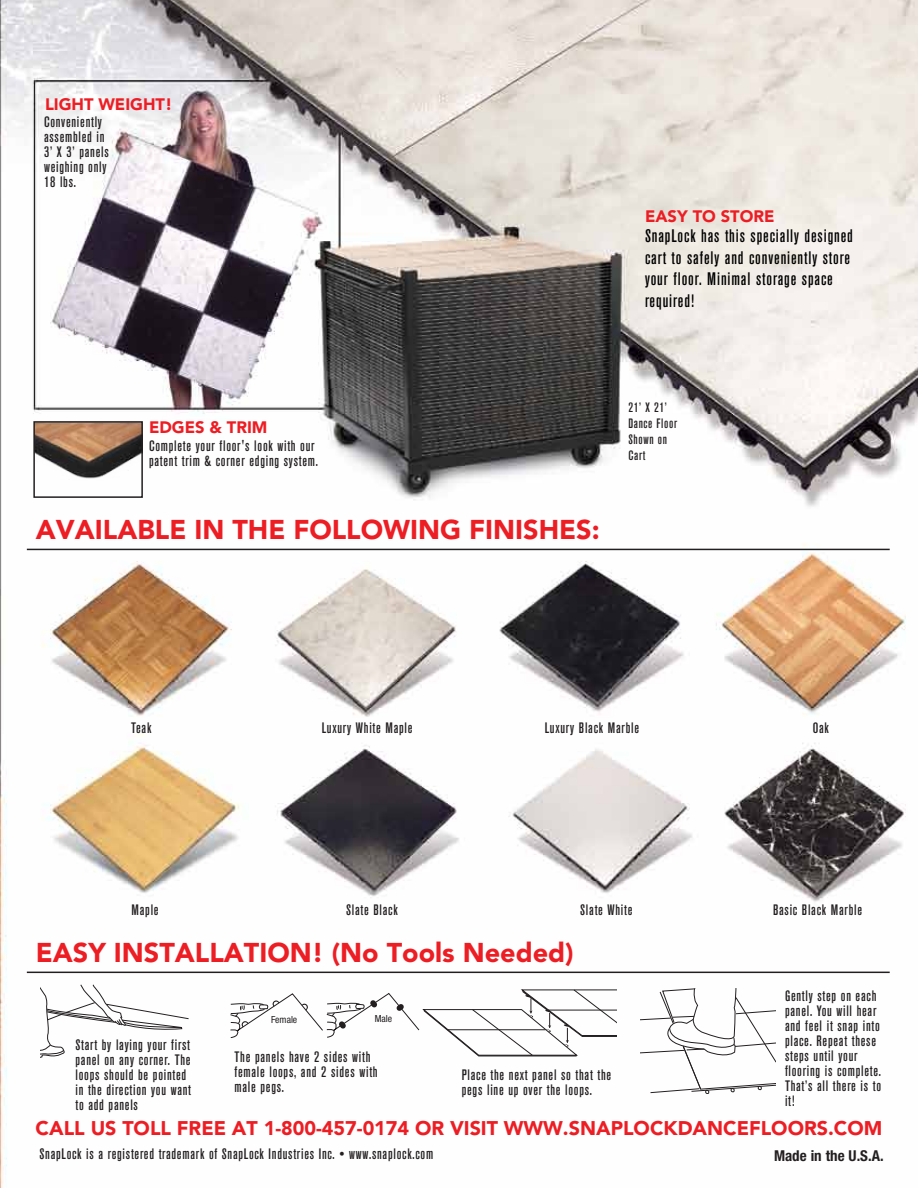
<style>
.page{position:relative;width:918px;height:1188px;background:#fff}
.page>*{position:absolute;margin:0;border:0;box-sizing:border-box;transform-origin:0 0}
.t1{font:900 27px "Avenir";color:#ed1d24}
.t2{font:900 19.65px "Avenir";color:#ed1d24}
.t3{font:500 condensed 18px/21.6px "Akzidenz Grotesk BE";letter-spacing:.05em;color:#000}
.t4{font:900 16.5px "Avenir";color:#ed1d24}
.t5{font:500 condensed 15px/15px "Akzidenz Grotesk BE";letter-spacing:.05em;color:#231f20}
.t6{font:700 condensed 15px "Helvetica Neue";color:#231f20}
.t7{font:500 condensed 13.5px/16.2px "Akzidenz Grotesk BE";letter-spacing:.05em;color:#231f20}
.t8{font:condensed 9.75px "Helvetica Neue";color:#231f20}
</style>
<div class="page">
<img style="left:0;top:0;width:918px;height:1188px">
<svg style="left:0;top:509px;width:1px;height:679px"></svg>
<hr style="left:27px;top:549px;width:863px;height:1px;background:#231f20">
<hr style="left:27px;top:972px;width:863px;height:1px;background:#231f20">
<svg style="left:40px;top:985px;width:149px;height:73px"></svg>
<svg style="left:230px;top:989px;width:387px;height:67px"></svg>
<svg style="left:641px;top:989px;width:134px;height:105px"></svg>
<img style="left:34px;top:420px;width:108px;height:61px">
<div style="left:33px;top:421px;width:110px;height:77px;border:2px solid #231f20"></div>
<p class="t4" style="left:45px;top:94px;width:129px">LIGHT WEIGHT!</p>
<p class="t5" style="left:44px;top:114px;width:66px">Conveniently assembled in<br>3’ X 3’ panels weighing only<br>18 lbs.</p>
<p class="t4" style="left:645px;top:207px;width:131px">EASY TO STORE</p>
<p class="t3" style="left:645px;top:226px;width:209px">SnapLock has this specially designed cart to safely and conveniently store your floor. Minimal storage space required!</p>
<p class="t4" style="left:149px;top:418px;width:120px">EDGES &amp; TRIM</p>
<p class="t5" style="left:149px;top:438px;width:170px">Complete your floor's look with our patent trim &amp; corner edging system.</p>
<h1 class="t1" style="left:36px;top:513px;width:565px">AVAILABLE IN THE FOLLOWING FINISHES:</h1>
<p class="t7" style="left:628px;top:399px;width:50px">21’ X 21’<br>Dance Floor<br>Shown on<br>Cart</p>
<p class="t5" style="left:131px;top:721px;width:22px">Teak</p>
<p class="t5" style="left:132px;top:902px;width:29px">Maple</p>
<p class="t5" style="left:322px;top:721px;width:92px">Luxury White Maple</p>
<p class="t5" style="left:813px;top:721px;width:18px">Oak</p>
<p class="t5" style="left:545px;top:721px;width:96px">Luxury Black Marble</p>
<p class="t5" style="left:346px;top:902px;width:53px">Slate Black</p>
<p class="t5" style="left:580px;top:902px;width:54px">Slate White</p>
<p class="t5" style="left:773px;top:902px;width:91px">Basic Black Marble</p>
<h1 class="t1" style="left:36px;top:936px;width:539px">EASY INSTALLATION! (No Tools Needed)</h1>
<p class="t5" style="left:76px;top:1037px;width:117px">Start by laying your first panel on any corner. The loops should be pointed in the direction you want to add panels</p>
<p class="t8" style="left:271px;top:1014px;width:28px">Female</p>
<p class="t8" style="left:375px;top:1013px;width:19px">Male</p>
<p class="t5" style="left:235px;top:1050px;width:145px">The panels have 2 sides with female loops, and 2 sides with male pegs.</p>
<p class="t5" style="left:462px;top:1068px;width:151px">Place the next panel so that the pegs line up over the loops.</p>
<p class="t5" style="left:785px;top:989px;width:98px">Gently step on each panel. You will hear and feel it snap into place. Repeat these steps until your flooring is complete.<br>That’s all there is to it!</p>
<h2 class="t2" style="left:36px;top:1116px;width:848px">CALL US TOLL FREE AT 1-800-457-0174 OR VISIT WWW.SNAPLOCKDANCEFLOORS.COM</h2>
<p class="t5" style="left:40px;top:1147px;width:395px">SnapLock is a registered trademark of SnapLock Industries Inc. • www.snaplock.com</p>
<p class="t6" style="left:774px;top:1147px;width:111px">Made in the U.S.A.</p>
</div>
